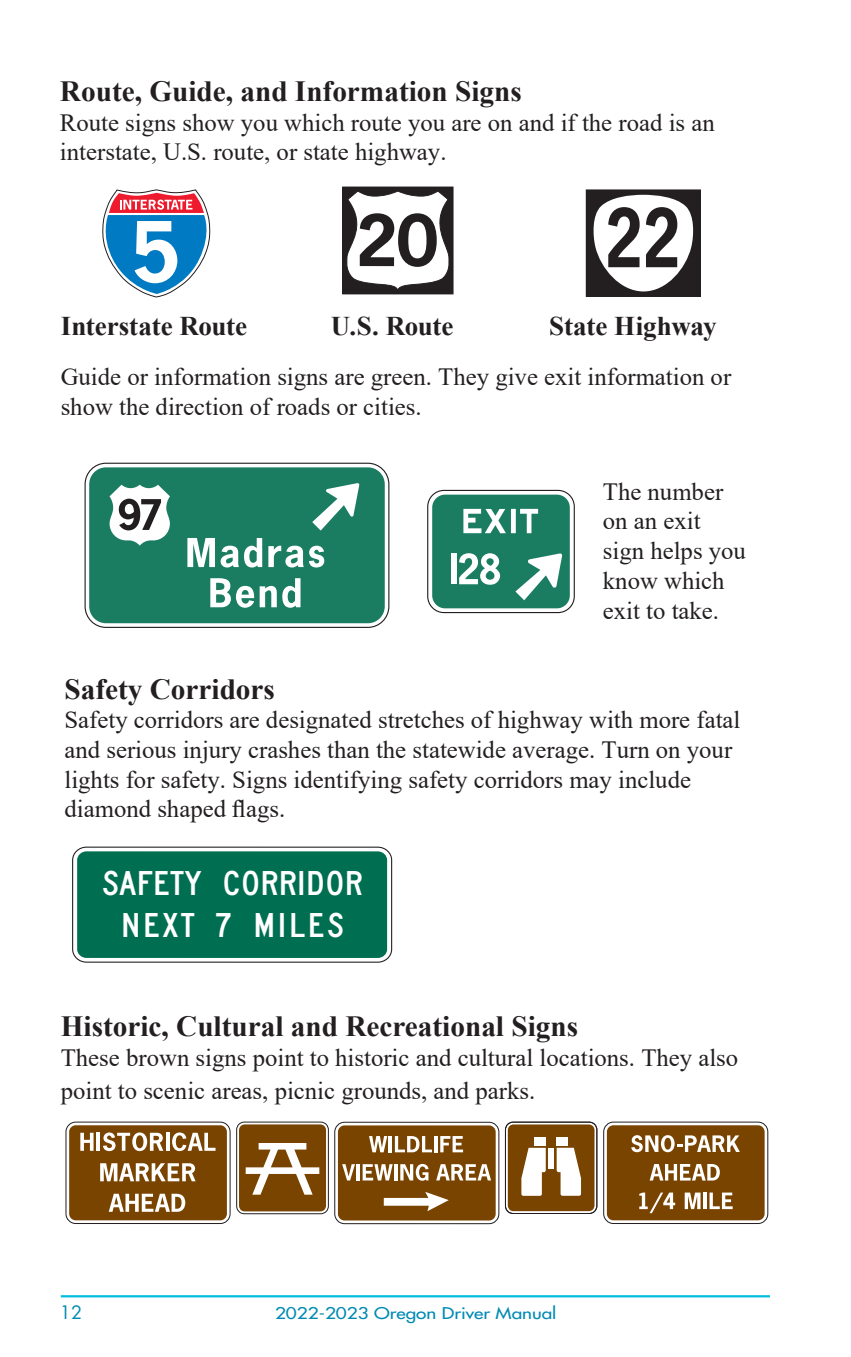
<style>
.page{position:relative;width:851px;height:1357px;background:#fff}
.page>*{position:absolute;margin:0;border:0;box-sizing:border-box;transform-origin:0 0}
.t1{font:35.77px/42.1px "Roadgeek 2005 Series C";letter-spacing:-.01em;color:#fff;text-align:center;scale:1.07 1}
.subheading_3-13pt{font:700 29.25px "Times New Roman";color:#231f20}
.sub_heading__bold_12{font:700 27px "Times New Roman";letter-spacing:-.005em;color:#231f20}
.BODY_TEXT{font:24.75px/29.7px "Times New Roman";color:#231f20}
.t2{font:18px "Futura Std";color:#008ab3}
.t3{font:500 15.75px "Futura Std";color:#008ab3;scale:1.2 1}
</style>
<div class="page">
<hr style="left:61px;top:1295px;width:709px;height:2px;background:#00bede">
<svg style="left:102px;top:189px;width:109px;height:109px"></svg>
<div style="left:343px;top:187px;width:110px;height:107px;background:#231f20"></div>
<div style="left:342px;top:187px;width:111px;height:107px;border:1px solid #231f20"></div>
<svg style="left:346px;top:191px;width:103px;height:98px"></svg>
<div style="left:586px;top:190px;width:114px;height:106px;background:#231f20"></div>
<div style="left:585px;top:189px;width:115px;height:108px;border:1px solid #231f20"></div>
<svg style="left:593px;top:194px;width:101px;height:98px"></svg>
<svg style="left:84px;top:463px;width:305px;height:165px"></svg>
<svg style="left:89px;top:467px;width:296px;height:156px;background:#388c75"></svg>
<svg style="left:427px;top:490px;width:147px;height:122px"></svg>
<div style="left:427px;top:490px;width:148px;height:123px;border:1px solid #221e1f;border-radius:16px"></div>
<div style="left:432px;top:495px;width:137px;height:113px;background:#1a7d62;border-radius:13px"></div>
<svg style="left:515px;top:553px;width:47px;height:47px"></svg>
<svg style="left:463px;top:509px;width:75px;height:24px"></svg>
<div style="left:451px;top:554px;width:5px;height:30px;background:#fff"></div>
<svg style="left:459px;top:553px;width:41px;height:32px"></svg>
<div style="left:72px;top:846px;width:320px;height:117px;border:1px solid #221e1f;border-radius:13px"></div>
<div style="left:77px;top:851px;width:310px;height:107px;background:#006f51;border-radius:9px"></div>
<svg style="left:66px;top:1122px;width:164px;height:101px"></svg>
<div style="left:65px;top:1121px;width:165px;height:103px;border:1px solid #221e1f;border-radius:10px"></div>
<div style="left:69px;top:1125px;width:158px;height:95px;background:#794400;border-radius:7px"></div>
<svg style="left:80px;top:1133px;width:13px;height:18px"></svg>
<hr style="left:97px;top:1133px;width:3px;height:18px;background:#fff">
<svg style="left:103px;top:1132px;width:60px;height:19px"></svg>
<hr style="left:166px;top:1133px;width:3px;height:18px;background:#fff">
<svg style="left:172px;top:1132px;width:43px;height:19px"></svg>
<svg style="left:100px;top:1163px;width:96px;height:18px"></svg>
<svg style="left:109px;top:1194px;width:76px;height:18px"></svg>
<svg style="left:603px;top:1122px;width:164px;height:101px"></svg>
<div style="left:603px;top:1121px;width:165px;height:103px;border:1px solid #221e1f;border-radius:10px"></div>
<div style="left:607px;top:1125px;width:157px;height:95px;background:#794400;border-radius:7px"></div>
<svg style="left:631px;top:1135px;width:108px;height:17px"></svg>
<svg style="left:649px;top:1164px;width:70px;height:16px"></svg>
<svg style="left:639px;top:1192px;width:36px;height:21px"></svg>
<svg style="left:684px;top:1192px;width:16px;height:17px"></svg>
<hr style="left:703px;top:1192px;width:3px;height:17px;background:#fff">
<svg style="left:709px;top:1192px;width:23px;height:17px"></svg>
<svg style="left:335px;top:1122px;width:164px;height:101px"></svg>
<div style="left:334px;top:1122px;width:165px;height:102px;border:1px solid #221e1f;border-radius:10px"></div>
<div style="left:338px;top:1125px;width:157px;height:95px;background:#794400;border-radius:7px"></div>
<svg style="left:369px;top:1136px;width:18px;height:16px"></svg>
<hr style="left:389px;top:1136px;width:3px;height:16px;background:#fff">
<svg style="left:395px;top:1136px;width:37px;height:16px"></svg>
<hr style="left:434px;top:1136px;width:3px;height:16px;background:#fff">
<svg style="left:440px;top:1136px;width:23px;height:16px"></svg>
<svg style="left:342px;top:1164px;width:13px;height:16px"></svg>
<hr style="left:356px;top:1164px;width:4px;height:16px;background:#fff">
<svg style="left:362px;top:1164px;width:30px;height:16px"></svg>
<hr style="left:394px;top:1164px;width:3px;height:16px;background:#fff">
<svg style="left:400px;top:1164px;width:28px;height:17px"></svg>
<svg style="left:436px;top:1164px;width:55px;height:16px"></svg>
<svg style="left:384px;top:1192px;width:65px;height:19px"></svg>
<svg style="left:236px;top:1121px;width:93px;height:93px"></svg>
<svg style="left:505px;top:1121px;width:92px;height:93px"></svg>
<div style="left:548px;top:1148px;width:6px;height:20px;background:#fff"></div>
<div style="left:556px;top:1137px;width:12px;height:8px;background:#fff"></div>
<p class="subheading_3-13pt" style="left:60px;top:70px;width:463px">Route, Guide, and Information Signs</p>
<p class="BODY_TEXT" style="left:60px;top:107px;width:656px">Route signs show you which route you are on and if the road is an interstate, U.S. route, or state highway.</p>
<p class="sub_heading__bold_12" style="left:61px;top:307px;width:188px">Interstate Route</p>
<p class="sub_heading__bold_12" style="left:331px;top:307px;width:124px">U.S. Route</p>
<p class="sub_heading__bold_12" style="left:549px;top:307px;width:169px">State Highway</p>
<p class="BODY_TEXT" style="left:61px;top:361px;width:672px">Guide or information signs are green. They give exit information or show the direction of roads or cities.</p>
<p class="BODY_TEXT" style="left:603px;top:476px;width:145px">The number on an exit sign helps you know which exit to take.</p>
<p class="subheading_3-13pt" style="left:64px;top:668px;width:212px">Safety Corridors</p>
<p class="BODY_TEXT" style="left:64px;top:704px;width:677px">Safety corridors are designated stretches of highway with more fatal and serious injury crashes than the statewide average. Turn on your lights for safety. Signs identifying safety corridors may include diamond shaped flags.</p>
<p class="t1" style="left:102px;top:862px;width:246px">SAFETY CORRIDOR<br>NEXT 7 MILES</p>
<p class="subheading_3-13pt" style="left:61px;top:1005px;width:519px">Historic, Cultural and Recreational Signs</p>
<p class="BODY_TEXT" style="left:61px;top:1041px;width:679px;line-height:32.4px">These brown signs point to historic and cultural locations. They also point to scenic areas, picnic grounds, and parks.</p>
<p class="t2" style="left:60px;top:1301px;width:24px">12</p>
<p class="t3" style="left:275px;top:1303px;width:236px">2022-2023 Oregon Driver Manual</p>
</div>
